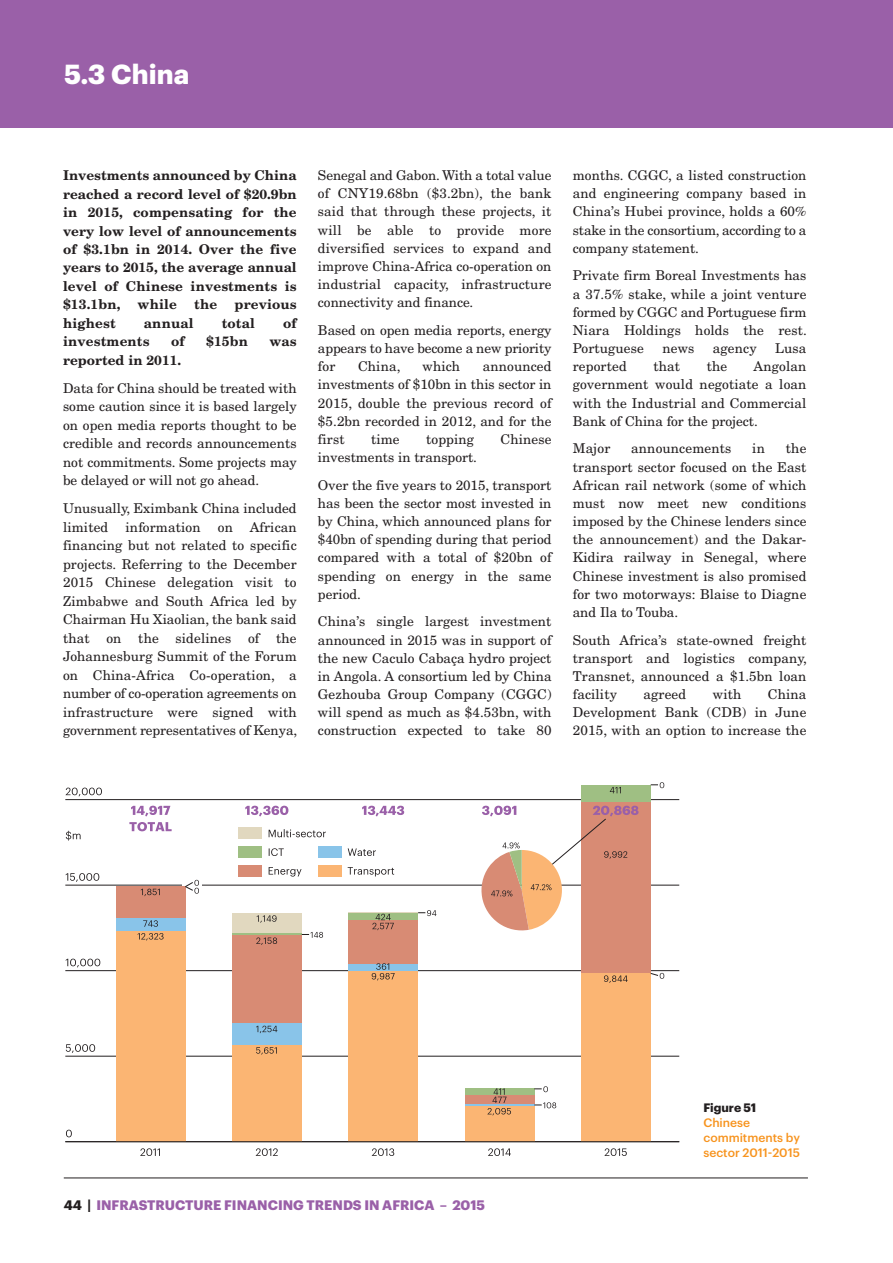
<style>
.page{position:relative;width:893px;height:1263px;background:#fff}
.page>*{position:absolute;margin:0;border:0;box-sizing:border-box;transform-origin:0 0}
.t1{font:700 27px "Graphik";letter-spacing:.005em;color:#fff}
.t2{font:13.5px/18.1px "New Century Schlbk";letter-spacing:.01em;color:#231f20;text-align:justify}
.t3{font:700 13.5px/18.5px "New Century Schlbk";letter-spacing:.01em;color:#231f20;text-align:justify}
.t4{font:700 13.5px "Graphik";color:#9a60a8}
.t5{font:500 12px/15px "Graphik";color:#f7931d}
.t6{font:700 12px "Graphik";letter-spacing:-.005em;color:#231f20}
.s1{color:#231f20}
</style>
<div class="page">
<hr style="left:64px;top:1177px;width:744px;height:1px;background:#231f20">
<div style="left:0;top:0;width:893px;height:128px;background:#9a60a8"></div>
<hr style="left:65px;top:799px;width:614px;height:1px;background:#231f20">
<hr style="left:65px;top:885px;width:614px;height:1px;background:#231f20">
<hr style="left:65px;top:970px;width:614px;height:1px;background:#231f20">
<hr style="left:65px;top:1056px;width:614px;height:1px;background:#231f20">
<div style="left:232px;top:913px;width:70px;height:20px;background:#e1d8bf"></div>
<hr style="left:348px;top:912px;width:70px;height:1px;background:#e1d8bf">
<hr style="left:232px;top:933px;width:70px;height:2px;background:#9fbf83">
<div style="left:348px;top:913px;width:70px;height:8px;background:#9fbf83"></div>
<div style="left:465px;top:1089px;width:69px;height:7px;background:#9fbf83"></div>
<div style="left:581px;top:785px;width:70px;height:17px;background:#9fbf83"></div>
<div style="left:116px;top:886px;width:69px;height:32px;background:#d88b74"></div>
<div style="left:232px;top:935px;width:70px;height:89px;background:#d88b74"></div>
<div style="left:348px;top:921px;width:70px;height:44px;background:#d88b74"></div>
<div style="left:465px;top:1096px;width:69px;height:8px;background:#d88b74"></div>
<div style="left:581px;top:802px;width:70px;height:171px;background:#d88b74"></div>
<div style="left:116px;top:918px;width:69px;height:13px;background:#89c4e9"></div>
<div style="left:232px;top:1024px;width:70px;height:21px;background:#89c4e9"></div>
<div style="left:348px;top:965px;width:70px;height:6px;background:#89c4e9"></div>
<hr style="left:465px;top:1104px;width:69px;height:2px;background:#89c4e9">
<div style="left:116px;top:931px;width:69px;height:211px;background:#fbb573"></div>
<div style="left:232px;top:1045px;width:70px;height:97px;background:#fbb573"></div>
<div style="left:348px;top:971px;width:70px;height:171px;background:#fbb573"></div>
<div style="left:465px;top:1106px;width:69px;height:36px;background:#fbb573"></div>
<div style="left:581px;top:973px;width:70px;height:169px;background:#fbb573"></div>
<hr style="left:65px;top:1141px;width:614px;height:1px;background:#231f20">
<div style="left:183px;top:880px;width:19px;height:6px;background:#fff"></div>
<svg style="left:140px;top:1148px;width:20px;height:8px"></svg>
<svg style="left:256px;top:1148px;width:22px;height:8px"></svg>
<svg style="left:372px;top:1148px;width:22px;height:8px"></svg>
<svg style="left:488px;top:1148px;width:23px;height:8px"></svg>
<svg style="left:604px;top:1148px;width:23px;height:8px"></svg>
<svg style="left:66px;top:788px;width:36px;height:8px"></svg>
<svg style="left:66px;top:873px;width:33px;height:9px"></svg>
<svg style="left:66px;top:959px;width:34px;height:8px"></svg>
<svg style="left:66px;top:1044px;width:29px;height:9px"></svg>
<svg style="left:66px;top:1130px;width:6px;height:7px"></svg>
<svg style="left:66px;top:831px;width:15px;height:10px"></svg>
<svg style="left:138px;top:933px;width:26px;height:7px"></svg>
<svg style="left:256px;top:1047px;width:21px;height:8px"></svg>
<svg style="left:604px;top:975px;width:24px;height:8px"></svg>
<svg style="left:185px;top:880px;width:14px;height:14px"></svg>
<svg style="left:302px;top:932px;width:21px;height:6px"></svg>
<svg style="left:534px;top:1102px;width:22px;height:6px"></svg>
<svg style="left:534px;top:1086px;width:14px;height:6px"></svg>
<svg style="left:650px;top:973px;width:14px;height:6px"></svg>
<svg style="left:651px;top:782px;width:13px;height:6px"></svg>
<svg style="left:143px;top:920px;width:15px;height:7px"></svg>
<svg style="left:141px;top:889px;width:19px;height:7px"></svg>
<svg style="left:257px;top:915px;width:20px;height:8px"></svg>
<svg style="left:256px;top:937px;width:21px;height:8px"></svg>
<svg style="left:256px;top:1026px;width:21px;height:7px"></svg>
<svg style="left:372px;top:963px;width:23px;height:17px"></svg>
<svg style="left:487px;top:1088px;width:24px;height:27px"></svg>
<svg style="left:372px;top:914px;width:22px;height:16px"></svg>
<svg style="left:418px;top:910px;width:18px;height:6px"></svg>
<svg style="left:610px;top:787px;width:11px;height:6px"></svg>
<svg style="left:269px;top:829px;width:57px;height:8px"></svg>
<svg style="left:269px;top:848px;width:15px;height:8px"></svg>
<svg style="left:269px;top:867px;width:33px;height:9px"></svg>
<div style="left:238px;top:827px;width:23px;height:12px;background:#e1d8bf"></div>
<div style="left:238px;top:846px;width:23px;height:12px;background:#9fbf83"></div>
<div style="left:238px;top:865px;width:23px;height:12px;background:#d88b74"></div>
<svg style="left:348px;top:848px;width:28px;height:8px"></svg>
<svg style="left:348px;top:867px;width:46px;height:9px"></svg>
<div style="left:318px;top:846px;width:23px;height:12px;background:#89c4e9"></div>
<div style="left:318px;top:865px;width:23px;height:12px;background:#fbb573"></div>
<svg style="left:131px;top:806px;width:39px;height:10px"></svg>
<svg style="left:245px;top:806px;width:43px;height:10px"></svg>
<svg style="left:362px;top:806px;width:42px;height:10px"></svg>
<svg style="left:480px;top:806px;width:159px;height:125px"></svg>
<svg style="left:129px;top:822px;width:43px;height:9px"></svg>
<h1 class="t1" style="left:64px;top:64px;width:127px">5.3 China</h1>
<p class="t3" style="left:63px;top:167px;width:235px">Investments announced by China reached a record level of $20.9bn in 2015, compensating for the very low level of announcements of $3.1bn in 2014. Over the five years to 2015, the average annual level of Chinese investments is $13.1bn,</p>
<p class="t3" style="left:138px;top:297px;width:41px">while</p>
<p class="t3" style="left:194px;top:297px;width:24px">the</p>
<p class="t3" style="left:235px;top:297px;width:64px">previous</p>
<p class="t3" style="left:63px;top:315px;width:54px">highest</p>
<p class="t3" style="left:144px;top:315px;width:51px">annual</p>
<p class="t3" style="left:222px;top:315px;width:35px">total</p>
<p class="t3" style="left:283px;top:315px;width:15px">of</p>
<p class="t3" style="left:63px;top:334px;width:88px">investments</p>
<p class="t3" style="left:171px;top:334px;width:15px">of</p>
<p class="t3" style="left:206px;top:334px;width:43px">$15bn</p>
<p class="t3" style="left:269px;top:334px;width:29px">was</p>
<p class="t3" style="left:63px;top:352px;width:120px">reported in 2011.</p>
<p class="t2" style="left:63px;top:380px;width:235px">Data for China should be treated with some caution since it is based largely on open media reports thought to be credible and records announcements not commitments. Some projects may be delayed or will not go ahead.</p>
<p class="t2" style="left:63px;top:501px;width:235px">Unusually, Eximbank China included limited</p>
<p class="t2" style="left:63px;top:519px;width:236px;text-indent:155px">on African financing but not related to specific projects. Referring to the December 2015 Chinese delegation visit to Zimbabwe and South Africa led by Chairman Hu Xiaolian, the bank said that on the sidelines of the Johannesburg Summit of the Forum on China-Africa Co-operation, a number of co-operation agreements on infrastructure were signed with government representatives of Kenya,</p>
<p class="t2" style="left:126px;top:519px;width:77px">information</p>
<p class="t2" style="left:318px;top:167px;width:235px">Senegal and Gabon. With a total value of CNY19.68bn ($3.2bn), the bank said that through these projects, it will be able to provide more diversified services to expand and improve China-Africa co-operation on industrial capacity, infrastructure connectivity and finance.</p>
<p class="t2" style="left:318px;top:322px;width:235px">Based on open media reports, energy appears to have become a new priority for</p>
<p class="t2" style="left:318px;top:359px;width:235px;text-indent:165px">announced investments of $10bn in this sector in 2015, double the previous record of $5.2bn recorded in 2012, and for the first</p>
<p class="t2" style="left:358px;top:359px;width:44px">China,</p>
<p class="t2" style="left:422px;top:359px;width:39px">which</p>
<p class="t2" style="left:371px;top:431px;width:30px">time</p>
<p class="t2" style="left:426px;top:431px;width:50px">topping</p>
<p class="t2" style="left:500px;top:431px;width:53px">Chinese</p>
<p class="t2" style="left:318px;top:445px;width:235px;line-height:27.8px">investments in transport.<br>Over the five years to 2015, transport</p>
<p class="t2" style="left:318px;top:495px;width:235px">has been the sector most invested in by China, which announced plans for $40bn of spending during that period compared with a total of $20bn of spending on energy in the same period.</p>
<p class="t2" style="left:318px;top:614px;width:235px">China’s single largest investment announced in 2015 was in support of the new Caculo Cabaça hydro project in Angola. A consortium led by China Gezhouba Group Company (CGGC) will spend as much as $4.53bn, with construction expected to take 80</p>
<p class="t2" style="left:573px;top:167px;width:235px">months. CGGC, a listed construction and engineering company based in China’s Hubei province, holds a 60% stake in the consortium, according to a company statement.</p>
<p class="t2" style="left:573px;top:268px;width:236px">Private firm Boreal Investments has a 37.5% stake, while a joint venture formed by CGGC and Portuguese firm Niara Holdings holds the rest.<br>Portuguese</p>
<p class="t2" style="left:662px;top:340px;width:34px">news</p>
<p class="t2" style="left:713px;top:340px;width:45px">agency</p>
<p class="t2" style="left:775px;top:340px;width:33px">Lusa</p>
<p class="t2" style="left:573px;top:359px;width:235px;text-indent:181px">Angolan government would negotiate a loan with the Industrial and Commercial Bank of China for the project.</p>
<p class="t2" style="left:573px;top:441px;width:39px">Major</p>
<p class="t2" style="left:631px;top:441px;width:102px">announcements</p>
<p class="t2" style="left:752px;top:441px;width:14px">in</p>
<p class="t2" style="left:573px;top:359px;width:55px">reported</p>
<p class="t2" style="left:653px;top:359px;width:28px">that</p>
<p class="t2" style="left:707px;top:359px;width:22px">the</p>
<p class="t2" style="left:573px;top:441px;width:235px;text-indent:213px">the transport sector focused on the East African rail network (some of which must now meet new conditions imposed by the Chinese lenders since the announcement) and the Dakar-Kidira railway in Senegal, where Chinese investment is also promised for two motorways: Blaise to Diagne and Ila to Touba.</p>
<p class="t2" style="left:573px;top:632px;width:236px">South Africa’s state-owned freight transport and logistics company, Transnet, announced a $1.5bn loan facility</p>
<p class="t2" style="left:573px;top:686px;width:235px;text-indent:195px">China Development Bank (CDB) in June 2015, with an option to increase the</p>
<p class="t2" style="left:643px;top:686px;width:44px">agreed</p>
<p class="t2" style="left:713px;top:686px;width:30px">with</p>
<p class="t4" style="left:64px;top:1200px;width:423px"><span class="s1">44 |</span> INFRASTRUCTURE FINANCING TRENDS IN AFRICA – 2015</p>
<p class="t6" style="left:703px;top:1103px;width:54px">Figure 51</p>
<p class="t5" style="left:703px;top:1116px;width:98px">Chinese commitments by sector 2011-2015</p>
</div>
